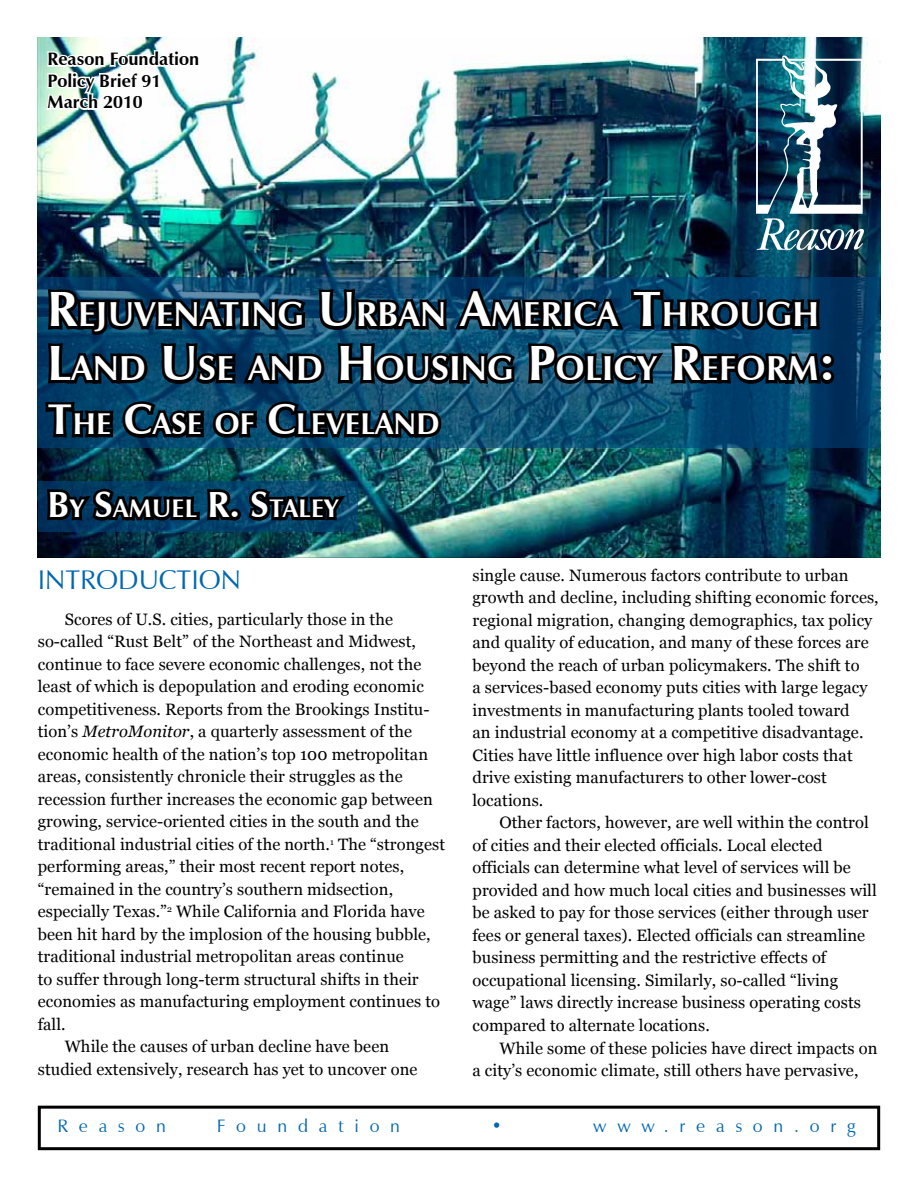
<style>
.page{position:relative;width:918px;height:1188px;background:#fff}
.page>*{position:absolute;margin:0;border:0;box-sizing:border-box;transform-origin:0 0}
.t1{font:700 34.65px/54px "Zapf Humanist 601 BT";letter-spacing:.015em;color:#fff}
.t2{font:700 30px "Zapf Humanist 601 BT";letter-spacing:.015em;color:#fff}
.t3{font:27px "Zapf Humanist 601 BT";color:#0067b1}
.t4{font:700 25.35px "Zapf Humanist 601 BT";letter-spacing:.015em;color:#fff}
.t5{font:700 18px/21.6px "Zapf Humanist 601 BT";color:#000}
.t6{font:18px "Zapf Humanist 601 BT";letter-spacing:.6em;color:#0067b1}
.t7{font:16.5px/22.5px "Georgia";letter-spacing:.005em;color:#000}
.s1{font-size:49.5px}
.s2{font-size:42.9px}
.s3{font-size:36.3px}
.s4{font-style:italic}
</style>
<div class="page">
<img style="left:38px;top:38px;width:842px;height:520px">
<div style="left:38px;top:1106px;width:842px;height:44px;border:3px solid #000"></div>
<img style="left:45px;top:48px;width:156px;height:118px">
<img style="left:756px;top:56px;width:32px;height:154px">
<svg style="left:38px;top:277px;width:842px;height:171px;background:#043b65"></svg>
<img style="left:43px;top:210px;width:796px;height:348px">
<p class="t5" style="left:48px;top:48px;width:153px">Reason Foundation<br>Policy Brief 91<br>March 2010</p>
<h1 class="t1" style="left:48px;top:287px;width:789px"><span class="s1">R</span>EJUVENATING <span class="s1">U</span> RBAN <span class="s1">A</span>MERICA <span class="s1">T</span>HROUGH<br><span class="s1">L</span>AND <span class="s1">U</span> SE AND <span class="s1">H</span> OUSING <span class="s1">P</span>OLICY <span class="s1">R</span>EFORM<span class="s1">:</span></h1>
<h2 class="t2" style="left:48px;top:405px;width:393px"><span class="s2">T</span>HE <span class="s2">C</span>ASE OF <span class="s2">C</span>LEVELAND</h2>
<h3 class="t4" style="left:48px;top:493px;width:292px"><span class="s3">B</span>Y <span class="s3">S</span>AMUEL <span class="s3">R. S</span>TALEY</h3>
<h3 class="t3" style="left:38px;top:563px;width:205px">Introduction</h3>
<p class="t7" style="left:65px;top:608px;width:330px">Scores of U.S. cities, particularly those in the</p>
<p class="t7" style="left:38px;top:631px;width:380px">so-called “Rust Belt” of the Northeast and Midwest,</p>
<p class="t7" style="left:38px;top:653px;width:385px">continue to face severe economic challenges, not the</p>
<p class="t7" style="left:38px;top:676px;width:388px">least of which is depopulation and eroding economic</p>
<p class="t7" style="left:38px;top:698px;width:393px">competitiveness. Reports from the Brookings Institu-</p>
<p class="t7" style="left:38px;top:721px;width:376px">tion’s <span class="s4">MetroMonitor</span>, a quarterly assessment of the</p>
<p class="t7" style="left:38px;top:743px;width:392px">economic health of the nation’s top 100 metropolitan</p>
<p class="t7" style="left:38px;top:766px;width:366px">areas, consistently chronicle their struggles as the</p>
<p class="t7" style="left:38px;top:788px;width:397px">recession further increases the economic gap between</p>
<p class="t7" style="left:38px;top:811px;width:383px">growing, service-oriented cities in the south and the</p>
<p class="t7" style="left:38px;top:833px;width:409px">traditional industrial cities of the north.<sup>1</sup> The “strongest</p>
<p class="t7" style="left:38px;top:856px;width:368px">performing areas,” their most recent report notes,</p>
<p class="t7" style="left:38px;top:878px;width:357px">“remained in the country’s southern midsection,</p>
<p class="t7" style="left:38px;top:901px;width:388px">especially Texas.”<sup>2</sup> While California and Florida have</p>
<p class="t7" style="left:38px;top:923px;width:394px">been hit hard by the implosion of the housing bubble,</p>
<p class="t7" style="left:38px;top:946px;width:368px">traditional industrial metropolitan areas continue</p>
<p class="t7" style="left:38px;top:968px;width:382px">to suffer through long-term structural shifts in their</p>
<p class="t7" style="left:38px;top:991px;width:404px">economies as manufacturing employment continues to</p>
<p class="t7" style="left:38px;top:1013px;width:29px">fall.</p>
<p class="t7" style="left:65px;top:1036px;width:326px">While the causes of urban decline have been</p>
<p class="t7" style="left:38px;top:1058px;width:381px">studied extensively, research has yet to uncover one</p>
<p class="t7" style="left:472px;top:564px;width:408px">single cause. Numerous factors contribute to urban growth and decline, including shifting economic forces, regional migration, changing demographics, tax policy and quality of education, and many of these forces are beyond the reach of urban policymakers. The shift to<br>a services-based economy puts cities with large legacy investments in manufacturing plants tooled toward<br>an industrial economy at a competitive disadvantage.<br>Cities have little influence over high labor costs that drive existing manufacturers to other lower-cost locations.</p>
<p class="t7" style="left:472px;top:812px;width:406px;text-indent:27px">Other factors, however, are well within the control of cities and their elected officials. Local elected officials can determine what level of services will be provided and how much local cities and businesses will be asked to pay for those services (either through user fees or general taxes). Elected officials can streamline business permitting and the restrictive effects of occupational licensing. Similarly, so-called “living wage” laws directly increase business operating costs compared to alternate locations.</p>
<p class="t7" style="left:472px;top:1037px;width:406px;text-indent:27px">While some of these policies have direct impacts on a city’s economic climate, still others have pervasive,</p>
<p class="t6" style="left:57px;top:1115px;width:110px">Reason</p>
<p class="t6" style="left:217px;top:1115px;width:185px">Foundation</p>
<p class="t6" style="left:491px;top:1115px;width:12px">•</p>
<p class="t6" style="left:593px;top:1115px;width:264px">www.reason.org</p>
</div>
